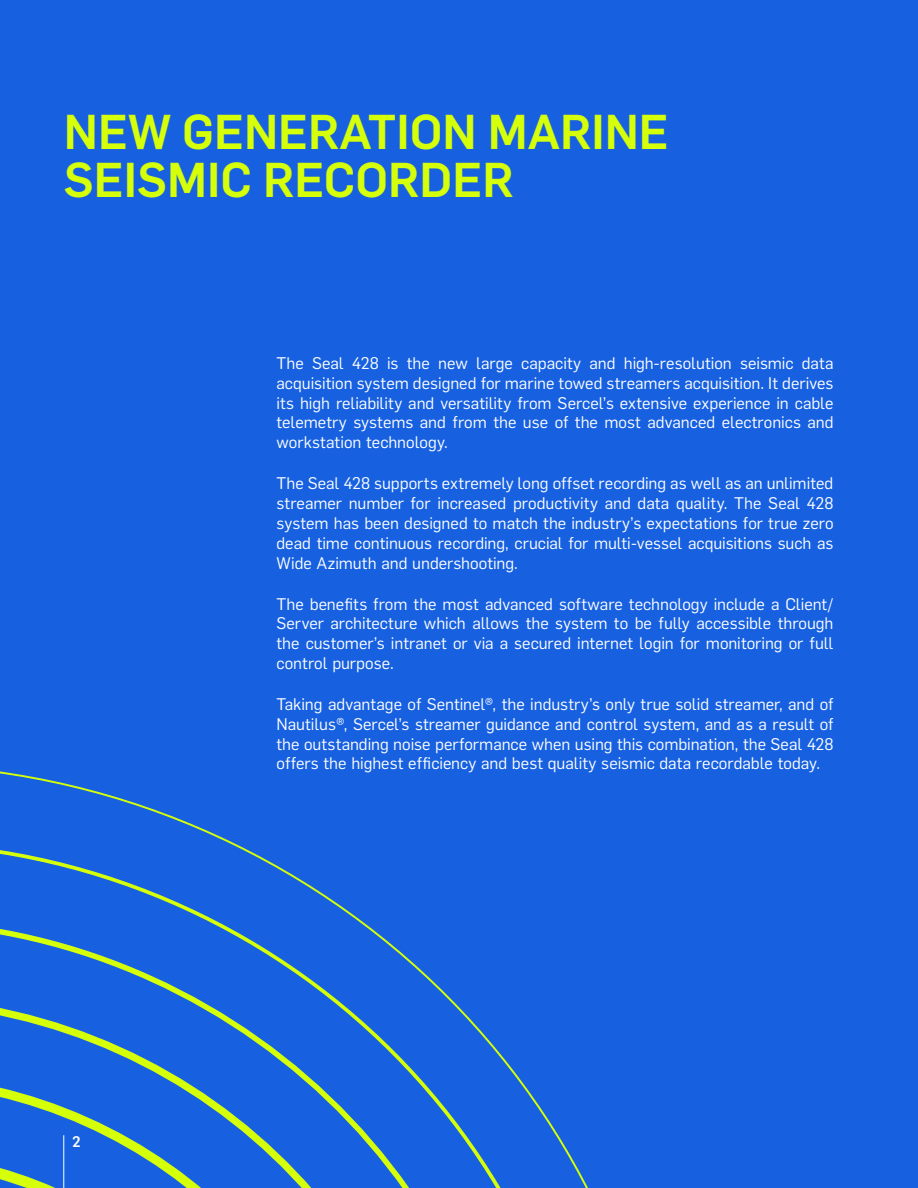
<style>
.page{position:relative;width:918px;height:1188px;background:#1761e1}
.page>*{position:absolute;margin:0;border:0;box-sizing:border-box;transform-origin:0 0}
.t1{font:500 48px/48px "Flama";color:#d6ff0a}
.t2{font:16.5px/19.8px "Flama";color:#fff;text-align:justify}
.t3{font:500 15px "Flama";color:#fff}
</style>
<div class="page">
<svg style="left:291px;top:874px;width:152px;height:314px"></svg>
<svg style="left:291px;top:1064px;width:76px;height:124px"></svg>
<svg style="left:0;top:771px;width:291px;height:417px"></svg>
<hr style="left:63px;top:1135px;width:1px;height:53px;background:#fff">
<h1 class="t1" style="left:64px;top:105px;width:607px">NEW GENERATION MARINE<br>SEISMIC RECORDER</h1>
<p class="t3" style="left:72px;top:1131px;width:10px">2</p>
<p class="t2" style="left:277px;top:352px;width:559px">The Seal 428 is the new large capacity and high-resolution seismic data acquisition system designed for marine towed streamers acquisition. It derives its high reliability and versatility from Sercel’s extensive experience in cable telemetry systems and from the use of the most advanced electronics and workstation technology.</p>
<p class="t2" style="left:277px;top:473px;width:559px">The Seal 428 supports extremely long offset recording as well as an unlimited streamer number for increased productivity and data quality. The Seal 428 system has been designed to match the industry’s expectations for true zero dead time continuous recording, crucial for multi-vessel acquisitions such as Wide Azimuth and undershooting.</p>
<p class="t2" style="left:277px;top:593px;width:559px">The benefits from the most advanced software technology include a Client/ Server architecture which allows the system to be fully accessible through the customer’s intranet or via a secured internet login for monitoring or full control purpose.</p>
<p class="t2" style="left:277px;top:693px;width:559px">Taking advantage of Sentinel®, the industry’s only true solid streamer, and of Nautilus®, Sercel’s streamer guidance and control system, and as a result of the outstanding noise performance when using this combination, the Seal 428 offers the highest efficiency and best quality seismic data recordable today.</p>
</div>
